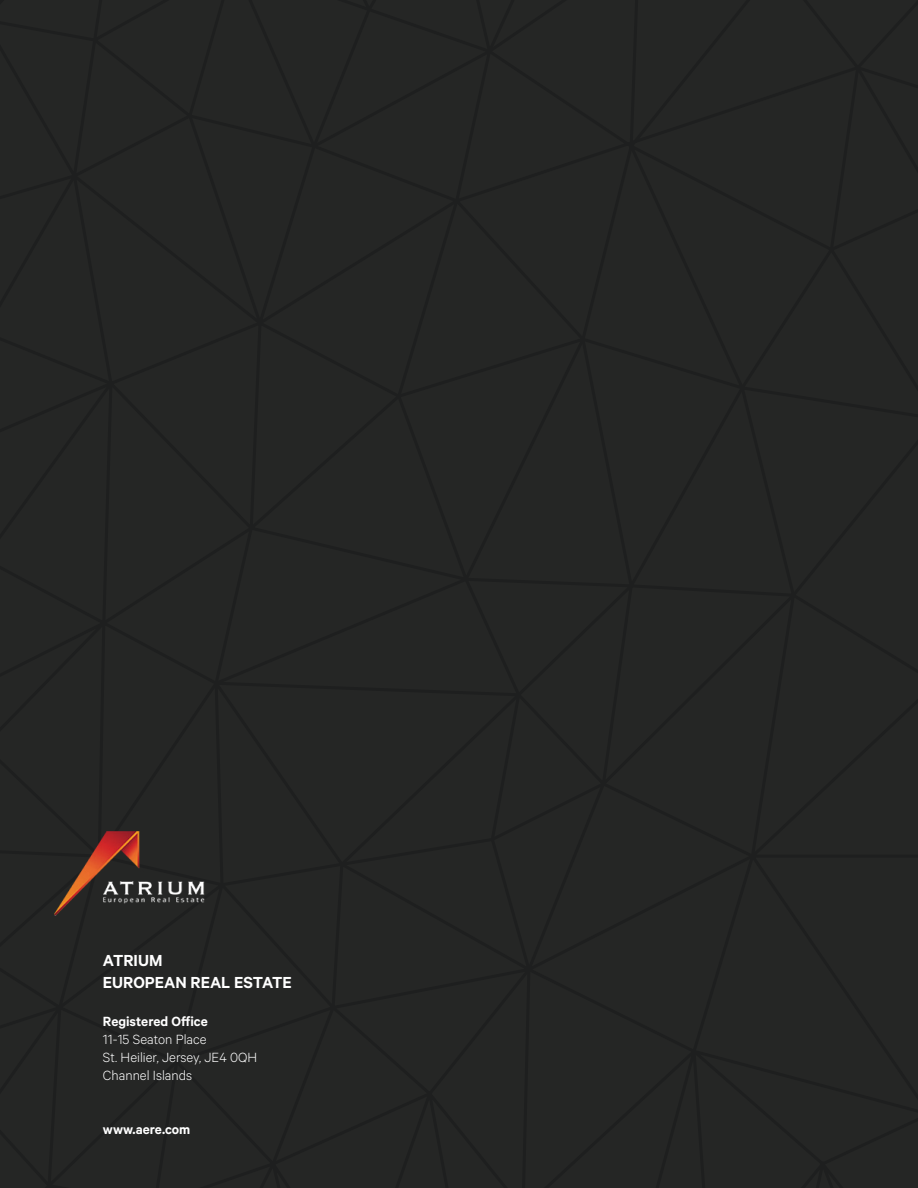
<style>
.page{position:relative;width:918px;height:1188px;background:#252625}
.page>*{position:absolute;margin:0;border:0;box-sizing:border-box;transform-origin:0 0}
.t1{font:600 18px/21.6px "Calibre";color:#fff}
.t2{font:300 15px/18px "Calibre";color:#fff}
.t3{font:600 15px "Calibre";color:#fff}
</style>
<div class="page">
<img style="left:54px;top:831px;width:150px;height:84px">
<p class="t1" style="left:103px;top:950px;width:190px">ATRIUM<br>EUROPEAN REAL ESTATE</p>
<p class="t3" style="left:103px;top:1012px;width:106px">Registered Office</p>
<p class="t2" style="left:103px;top:1029px;width:156px">11-15 Seaton Place<br>St. Heilier, Jersey, JE4 0QH<br>Channel Islands</p>
<p class="t3" style="left:103px;top:1120px;width:89px">www.aere.com</p>
</div>
